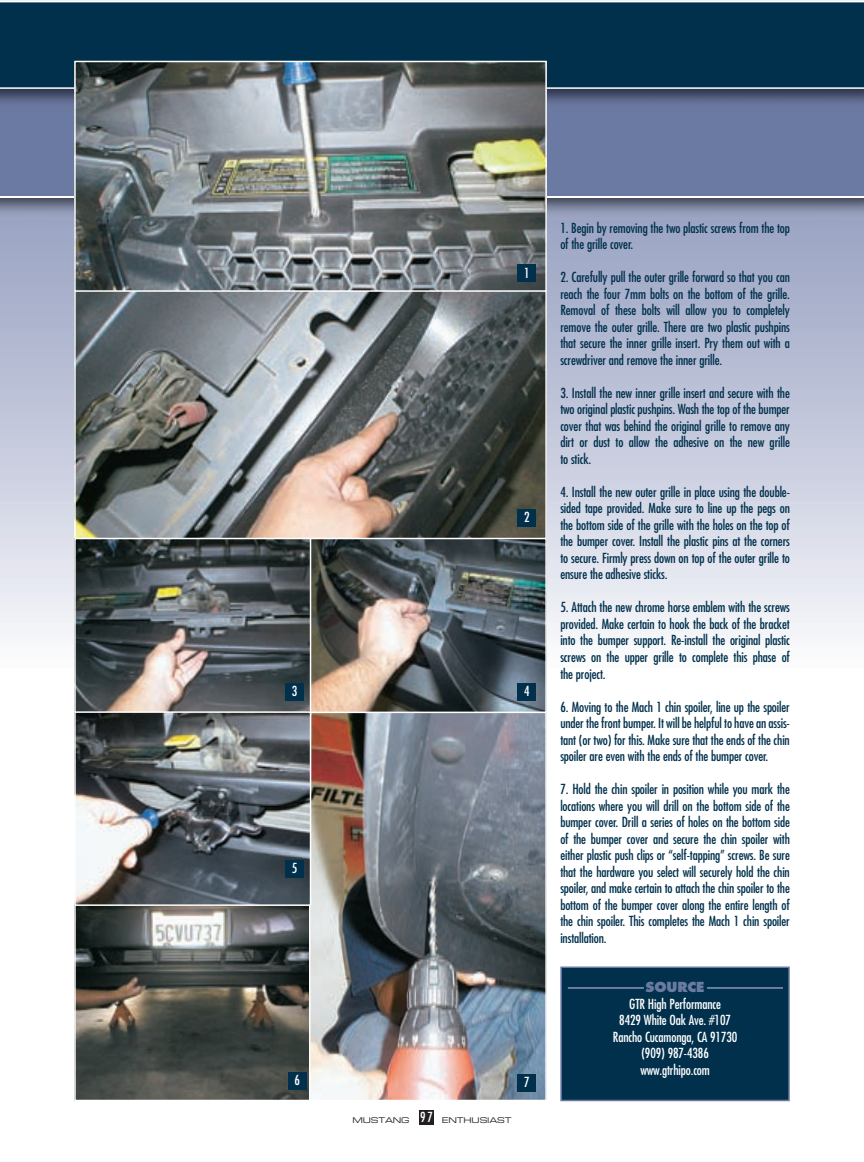
<style>
.page{position:relative;width:864px;height:1162px;background:#fff}
.page>*{position:absolute;margin:0;border:0;box-sizing:border-box;transform-origin:0 0}
.t1{font:condensed 13.5px/16.5px "Futura";letter-spacing:-.01em;color:#00304c;text-align:justify}
.t2{font:condensed 13.5px/16.5px "Futura";letter-spacing:-.01em;color:#fff;text-align:center}
.t3{font:800 13.5px "Futura";letter-spacing:-.01em;color:#6a7aa2}
.t4{font:7.8px "Eurostile Extended Two";letter-spacing:-.02em;color:#231f20}
.s1{font-family:"Futura";font-stretch:condensed;font-size:13.5px;color:#fff}
</style>
<div class="page">
<div style="left:561px;top:966px;width:228px;height:134px;background:#00304c"></div>
<div style="left:560px;top:966px;width:230px;height:134px;border:2px solid #6a7aa2"></div>
<div style="left:0;top:219px;width:864px;height:453px;background:linear-gradient(to bottom,#97a1c1,#fafbfd)"></div>
<div style="left:419px;top:1110px;width:15px;height:14px;background:#231f20"></div>
<img style="left:0;top:198px;width:864px;height:21px">
<div style="left:0;top:110px;width:864px;height:86px;background:#6a7aa2"></div>
<img style="left:0;top:0;width:864px;height:110px">
<div style="left:0;top:1px;width:864px;height:88px;background:#00304c"></div>
<img style="left:77px;top:64px;width:467px;height:226px">
<div style="left:74px;top:61px;width:473px;height:233px;border:2px solid #fff"></div>
<img style="left:77px;top:293px;width:467px;height:244px">
<div style="left:74px;top:290px;width:473px;height:250px;border:2px solid #fff"></div>
<img style="left:310px;top:713px;width:234px;height:384px">
<img style="left:311px;top:540px;width:233px;height:169px">
<div style="left:304px;top:537px;width:243px;height:175px;border:2px solid #fff"></div>
<img style="left:77px;top:540px;width:231px;height:171px">
<div style="left:74px;top:537px;width:237px;height:178px;border:2px solid #fff"></div>
<img style="left:77px;top:905px;width:230px;height:192px">
<div style="left:74px;top:902px;width:236px;height:198px;border:2px solid #fff"></div>
<img style="left:77px;top:714px;width:231px;height:188px">
<div style="left:74px;top:711px;width:237px;height:194px;border:2px solid #fff"></div>
<div style="left:518px;top:264px;width:18px;height:18px;background:#00304c"></div>
<div style="left:518px;top:508px;width:18px;height:18px;background:#00304c"></div>
<div style="left:518px;top:683px;width:18px;height:18px;background:#00304c"></div>
<div style="left:285px;top:683px;width:19px;height:18px;background:#00304c"></div>
<div style="left:288px;top:1072px;width:18px;height:17px;background:#00304c"></div>
<div style="left:285px;top:859px;width:19px;height:18px;background:#00304c"></div>
<div style="left:518px;top:1074px;width:18px;height:17px;background:#00304c"></div>
<hr style="left:707px;top:986px;width:76px;height:2px;background:#6a7aa2">
<hr style="left:568px;top:986px;width:76px;height:2px;background:#6a7aa2">
<p class="t2" style="left:524px;top:264px;width:7px">1</p>
<p class="t2" style="left:524px;top:508px;width:7px">2</p>
<p class="t2" style="left:292px;top:683px;width:7px">3</p>
<p class="t2" style="left:524px;top:683px;width:7px">4</p>
<p class="t2" style="left:292px;top:859px;width:7px">5</p>
<p class="t2" style="left:294px;top:1071px;width:7px">6</p>
<p class="t4" style="left:352px;top:1114px;width:161px">MUSTANG <span class="s1">9 7</span> ENTHUSIAST</p>
<p class="t2" style="left:524px;top:1073px;width:7px">7</p>
<p class="t1" style="left:560px;top:219px;width:231px">1. Begin by removing the two plastic screws from the top of the grille cover.</p>
<p class="t1" style="left:560px;top:269px;width:231px">2. Carefully pull the outer grille forward so that you can reach the four 7mm bolts on the bottom of the grille.<br>Removal of these bolts will allow you to completely remove the outer grille. There are two plastic pushpins that secure the inner grille insert. Pry them out with a screwdriver and remove the inner grille.</p>
<p class="t1" style="left:560px;top:384px;width:231px">3. Install the new inner grille insert and secure with the two original plastic pushpins. Wash the top of the bumper cover that was behind the original grille to remove any dirt or dust to allow the adhesive on the new grille to stick.</p>
<p class="t1" style="left:560px;top:483px;width:231px">4. Install the new outer grille in place using the double&shy;sided tape provided. Make sure to line up the pegs on the bottom side of the grille with the holes on the top of the bumper cover. Install the plastic pins at the corners to secure. Firmly press down on top of the outer grille to ensure the adhesive sticks.</p>
<p class="t1" style="left:560px;top:599px;width:231px">5. Attach the new chrome horse emblem with the screws provided. Make certain to hook the back of the bracket into the bumper support. Re-install the original plastic screws on the upper grille to complete this phase of the project.</p>
<p class="t1" style="left:560px;top:698px;width:231px">6. Moving to the Mach 1 chin spoiler, line up the spoiler under the front bumper. It will be helpful to have an assis&shy;tant (or two) for this. Make sure that the ends of the chin spoiler are even with the ends of the bumper cover.</p>
<p class="t1" style="left:560px;top:780px;width:231px">7. Hold the chin spoiler in position while you mark the locations where you will drill on the bottom side of the bumper cover. Drill a series of holes on the bottom side of the bumper cover and secure the chin spoiler with either plastic push clips or “self-tapping” screws. Be sure that the hardware you select will securely hold the chin spoiler, and make certain to attach the chin spoiler to the bottom of the bumper cover along the entire length of the chin spoiler. This completes the Mach 1 chin spoiler installation.</p>
<p class="t3" style="left:646px;top:978px;width:60px">SOURCE</p>
<p class="t2" style="left:613px;top:995px;width:126px">GTR High Performance<br>8429 White Oak Ave. #107<br>Rancho Cucamonga, CA 91730 (909) 987-4386 www.gtrhipo.com</p>
</div>
